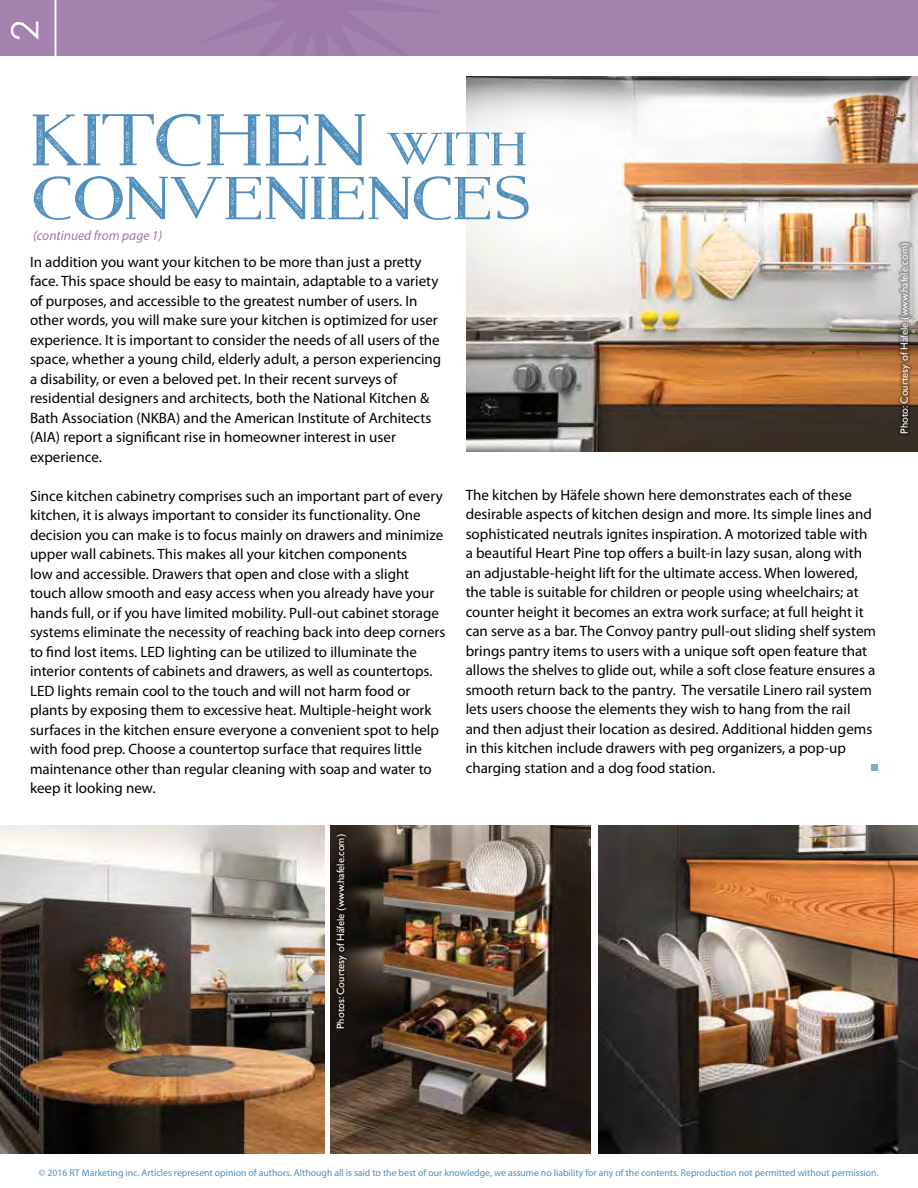
<style>
.page{position:relative;width:918px;height:1188px;background:#fff}
.page>*{position:absolute;margin:0;border:0;box-sizing:border-box;transform-origin:0 0}
.t1{font:86.4px "Modern Serif Eroded";color:#508ebc}
.t2{font:71.7px "Modern Serif Eroded";color:#508ebc}
.t3{font:37.5px "Century Gothic";color:#fff}
.t4{font:15px/19.5px "Myriad Pro";color:#000}
.t5{font:italic 13.5px "Myriad Pro";color:#9c79a8}
.t6{font:10.5px "Gill Sans";color:#fff}
.t7{font:9.75px "Myriad Pro";color:#508ebc}
.s1{font-size:55.5px}
</style>
<div class="page">
<div style="left:0;top:0;width:918px;height:56px;background:#a383ae"></div>
<hr style="left:55px;top:0;width:1px;height:56px;background:#fff">
<svg style="left:871px;top:764px;width:6px;height:6px"></svg>
<img style="left:0;top:826px;width:324px;height:328px">
<img style="left:331px;top:826px;width:260px;height:328px">
<img style="left:598px;top:826px;width:320px;height:328px">
<img style="left:467px;top:77px;width:451px;height:374px">
<div style="left:898px;top:241px;width:15px;height:195px;background:#000;opacity:.75"></div>
<div style="left:334px;top:832px;width:15px;height:199px;background:#000;opacity:.75"></div>
<h3 class="t3" style="left:2px;top:40px;width:22px;rotate:-90deg">2</h3>
<h1 class="t1" style="left:30px;top:93px;width:498px">KITCHEN <span class="s1">WITH</span></h1>
<h2 class="t2" style="left:30px;top:159px;width:503px">CONVENIENCES</h2>
<p class="t5" style="left:33px;top:227px;width:131px">(continued from page 1)</p>
<p class="t4" style="left:30px;top:252px;width:413px">In addition you want your kitchen to be more than just a pretty face. This space should be easy to maintain, adaptable to a variety of purposes, and accessible to the greatest number of users. In other words, you will make sure your kitchen is optimized for user experience. It is important to consider the needs of all users of the space, whether a young child, elderly adult, a person experiencing a disability, or even a beloved pet. In their recent surveys of residential designers and architects, both the National Kitchen &amp; Bath Association (NKBA) and the American Institute of Architects (AIA) report a significant rise in homeowner interest in user experience.</p>
<p class="t4" style="left:30px;top:486px;width:417px">Since kitchen cabinetry comprises such an important part of every kitchen, it is always important to consider its functionality. One decision you can make is to focus mainly on drawers and minimize upper wall cabinets. This makes all your kitchen components<br>low and accessible. Drawers that open and close with a slight touch allow smooth and easy access when you already have your hands full, or if you have limited mobility. Pull-out cabinet storage systems eliminate the necessity of reaching back into deep corners to find lost items. LED lighting can be utilized to illuminate the interior contents of cabinets and drawers, as well as countertops.<br>LED lights remain cool to the touch and will not harm food or plants by exposing them to excessive heat. Multiple-height work surfaces in the kitchen ensure everyone a convenient spot to help with food prep. Choose a countertop surface that requires little maintenance other than regular cleaning with soap and water to keep it looking new.</p>
<p class="t4" style="left:466px;top:485px;width:412px">The kitchen by Häfele shown here demonstrates each of these desirable aspects of kitchen design and more. Its simple lines and sophisticated neutrals ignites inspiration. A motorized table with a beautiful Heart Pine top offers a built-in lazy susan, along with an adjustable-height lift for the ultimate access. When lowered, the table is suitable for children or people using wheelchairs; at counter height it becomes an extra work surface; at full height it can serve as a bar. The Convoy pantry pull-out sliding shelf system brings pantry items to users with a unique soft open feature that allows the shelves to glide out, while a soft close feature ensures a smooth return back to the pantry. The versatile Linero rail system lets users choose the elements they wish to hang from the rail and then adjust their location as desired. Additional hidden gems in this kitchen include drawers with peg organizers, a pop-up charging station and a dog food station.</p>
<p class="t6" style="left:334px;top:1029px;width:196px;rotate:-90deg">Photos: Courtesy of Häfele (www.hafele.com)</p>
<p class="t6" style="left:898px;top:434px;width:192px;rotate:-90deg">Photo: Courtesy of Häfele (www.hafele.com)</p>
<p class="t7" style="left:39px;top:1166px;width:841px">© 2016 RT Marketing inc. Articles represent opinion of authors. Although all is said to the best of our knowledge, we assume no liability for any of the contents. Reproduction not permitted without permission.</p>
</div>
